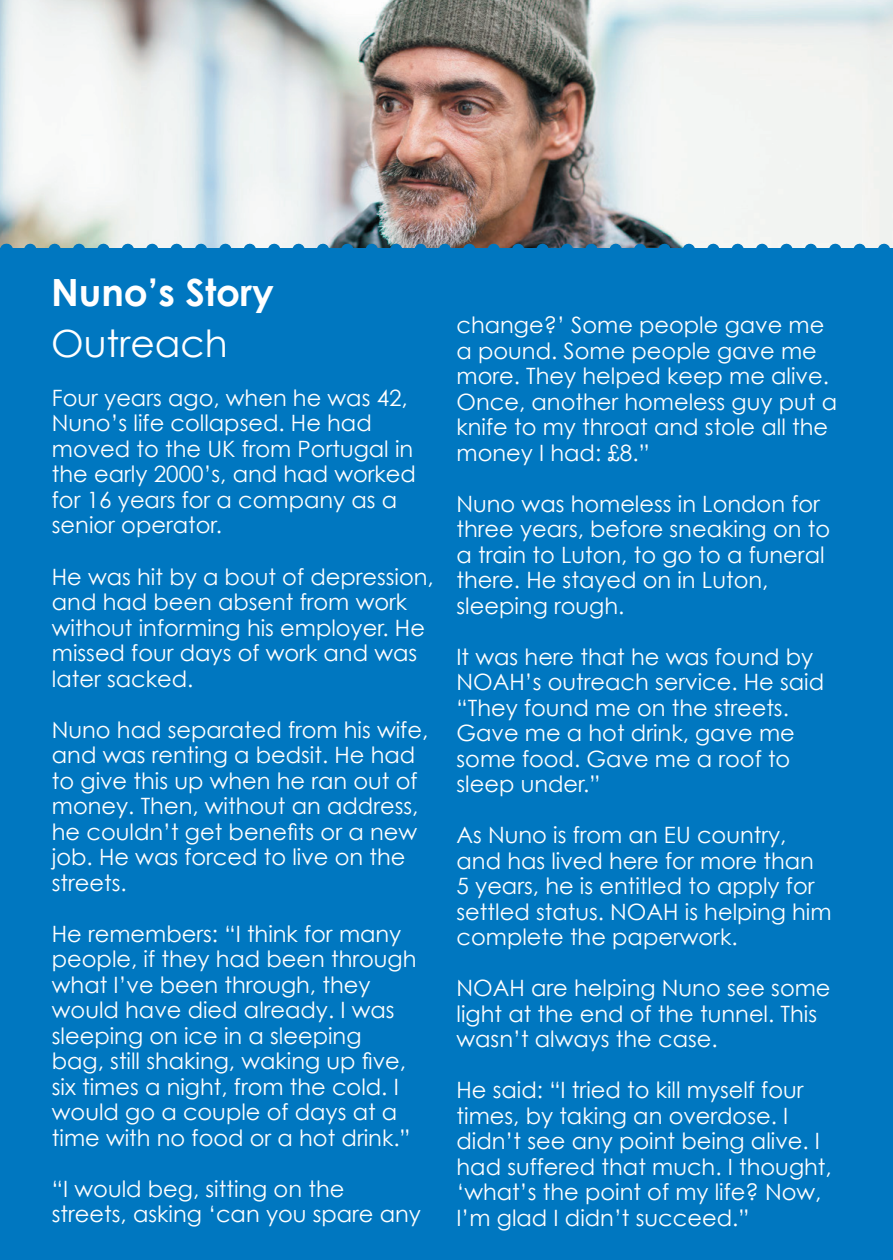
<style>
.page{position:relative;width:893px;height:1260px;background:#fff}
.page>*{position:absolute;margin:0;border:0;box-sizing:border-box;transform-origin:0 0}
.t1{font:700 37.5px "Century Gothic";color:#fff}
.t2{font:37.5px "Century Gothic";color:#fff}
.t3{font:22.5px/25.5px "Century Gothic";color:#fff}
</style>
<div class="page">
<div style="left:0;top:0;width:892px;height:1259px;background:#0077c0"></div>
<img style="left:0;top:0;width:892px;height:247px">
<svg style="left:30px;top:244px;width:863px;height:12px"></svg>
<h1 class="t1" style="left:51px;top:269px;width:224px">Nuno’s Story</h1>
<h1 class="t2" style="left:51px;top:321px;width:178px">Outreach</h1>
<p class="t3" style="left:52px;top:385px;width:365px">Four years ago, when he was 42,<br>Nuno’s life collapsed. He had moved to the UK from Portugal in the early 2000’s, and had worked for 16 years for a company as a senior operator.</p>
<p class="t3" style="left:52px;top:563px;width:383px">He was hit by a bout of depression, and had been absent from work without informing his employer. He missed four days of work and was later sacked.</p>
<p class="t3" style="left:52px;top:716px;width:377px">Nuno had separated from his wife, and was renting a bedsit. He had to give this up when he ran out of money. Then, without an address, he couldn’t get benefits or a new job. He was forced to live on the streets.</p>
<p class="t3" style="left:52px;top:920px;width:366px">He remembers: “I think for many people, if they had been through what I’ve been through, they would have died already. I was sleeping on ice in a sleeping bag, still shaking, waking up five, six times a night, from the cold. I would go a couple of days at a time with no food or a hot drink.”</p>
<p class="t3" style="left:52px;top:1175px;width:370px">“I would beg, sitting on the streets, asking ‘can you spare any</p>
<p class="t3" style="left:456px;top:312px;width:382px">change?’ Some people gave me a pound. Some people gave me more. They helped keep me alive.<br>Once, another homeless guy put a knife to my throat and stole all the money I had: £8.”</p>
<p class="t3" style="left:456px;top:490px;width:375px">Nuno was homeless in London for three years, before sneaking on to a train to Luton, to go to a funeral there. He stayed on in Luton, sleeping rough.</p>
<p class="t3" style="left:456px;top:643px;width:369px">It was here that he was found by<br>NOAH’s outreach service. He said “They found me on the streets.<br>Gave me a hot drink, gave me some food. Gave me a roof to sleep under.”</p>
<p class="t3" style="left:456px;top:822px;width:376px">As Nuno is from an EU country, and has lived here for more than<br>5 years, he is entitled to apply for settled status. NOAH is helping him complete the paperwork.</p>
<p class="t3" style="left:456px;top:975px;width:375px">NOAH are helping Nuno see some light at the end of the tunnel. This wasn’t always the case.</p>
<p class="t3" style="left:456px;top:1077px;width:376px">He said: “I tried to kill myself four times, by taking an overdose. I didn’t see any point being alive. I had suffered that much. I thought, ‘what’s the point of my life? Now,<br>I’m glad I didn’t succeed.”</p>
</div>
